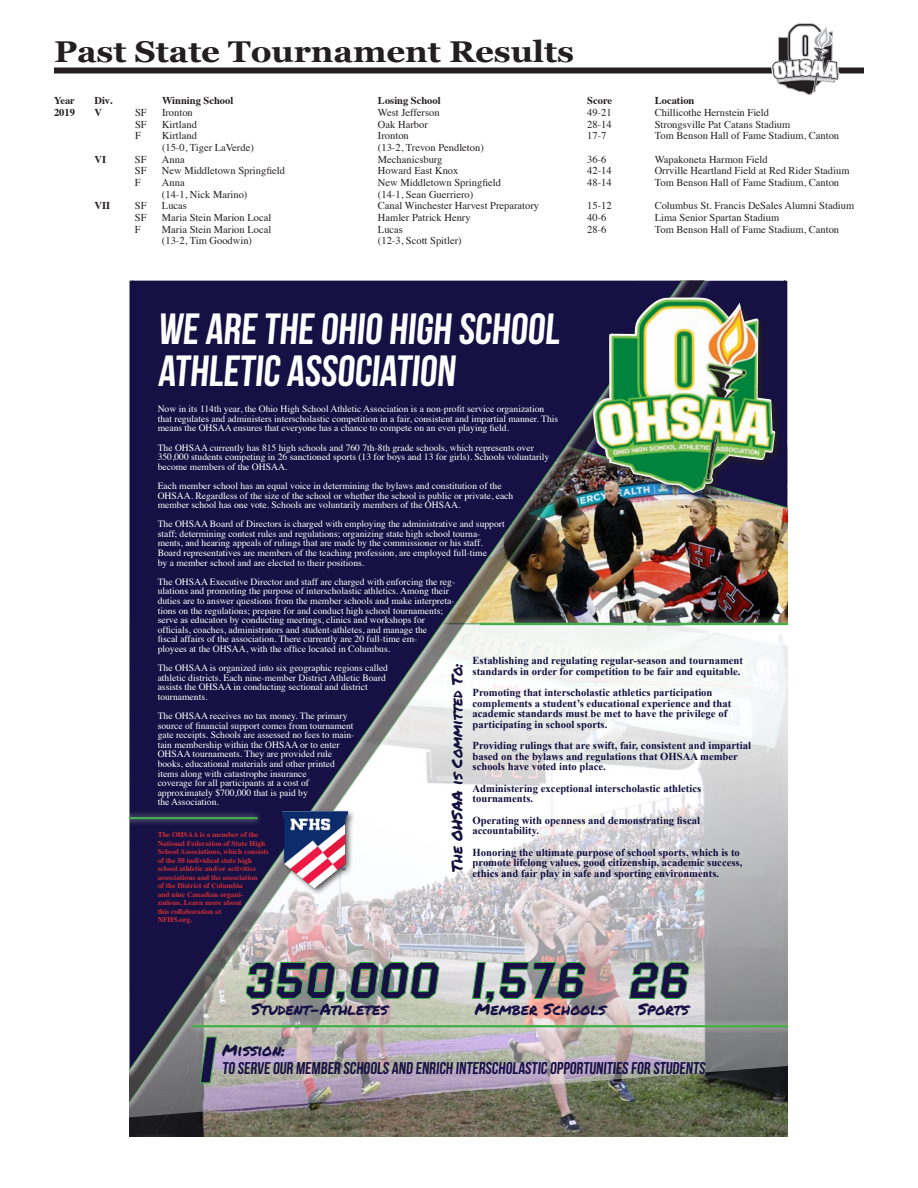
<style>
.page{position:relative;width:918px;height:1188px;background:#fff}
.page>*{position:absolute;margin:0;border:0;box-sizing:border-box;transform-origin:0 0}
.t1{font:67.05px "Blockletter";color:#171044;scale:1.11 1}
.t2{font:52.65px "Blockletter";color:#171044;scale:1.11 1}
.t3{font:700 43.65px/41.5px "Bebas Neue";color:#fff}
.t4{font:700 30px "Georgia";letter-spacing:-.005em;color:#231f20;scale:1.1 1}
.t5{font:700 17.1px "Bebas Neue";color:#171044}
.t6{font:15.9px "Permanent Marker";color:#171044}
.t7{font:14.85px "Permanent Marker";color:#120f3d}
.t8{font:700 10.65px/10.6px "Times New Roman";color:#120f3d}
.t9{font:10.5px "Times";color:#231f20}
.t10{font:700 10.5px "Times";color:#231f20}
.t11{font:9.6px/9.6px "Times";color:#fff}
.t12{font:700 7.5px/8.6px "Times";color:#cd2f35}
</style>
<div class="page">
<div style="left:54px;top:68px;width:810px;height:6px;background:#231f20"></div>
<svg style="left:771px;top:23px;width:69px;height:73px"></svg>
<img style="left:130px;top:1124px;width:657px;height:12px">
<img style="left:732px;top:525px;width:55px;height:72px">
<svg style="left:732px;top:281px;width:55px;height:244px;background:#6c5b62"></svg>
<svg style="left:130px;top:635px;width:657px;height:489px"></svg>
<img style="left:130px;top:281px;width:602px;height:834px">
<img style="left:130px;top:281px;width:592px;height:827px">
<img style="left:130px;top:281px;width:579px;height:801px">
<svg style="left:130px;top:281px;width:568px;height:795px;background:#6c6680"></svg>
<div style="left:130px;top:810px;width:134px;height:16px;background:#fff;opacity:.75"></div>
<svg style="left:130px;top:817px;width:127px;height:2px"></svg>
<div style="left:473px;top:616px;width:314px;height:16px;background:#fff;opacity:.75"></div>
<svg style="left:480px;top:623px;width:307px;height:2px"></svg>
<div style="left:186px;top:1018px;width:601px;height:16px;background:#fff;opacity:.75"></div>
<svg style="left:193px;top:1025px;width:594px;height:2px"></svg>
<div style="left:280px;top:809px;width:76px;height:87px;background:#231f20;opacity:.75"></div>
<img style="left:282px;top:811px;width:65px;height:80px">
<div style="left:591px;top:295px;width:193px;height:207px;background:#231f20;opacity:.75"></div>
<img style="left:636px;top:297px;width:55px;height:25px">
<svg style="left:130px;top:281px;width:4px;height:7px"></svg>
<h3 class="t4" style="left:54px;top:29px;width:474px">Past State Tournament Results</h3>
<p class="t10" style="left:54px;top:91px;width:22px">Year</p>
<p class="t10" style="left:94px;top:91px;width:19px">Div.</p>
<p class="t10" style="left:162px;top:91px;width:73px">Winning School</p>
<p class="t10" style="left:378px;top:91px;width:64px">Losing School</p>
<p class="t10" style="left:587px;top:91px;width:26px">Score</p>
<p class="t10" style="left:655px;top:91px;width:41px">Location</p>
<p class="t10" style="left:54px;top:103px;width:22px">2019</p>
<p class="t10" style="left:95px;top:103px;width:9px">V</p>
<p class="t9" style="left:135px;top:103px;width:13px">SF</p>
<p class="t9" style="left:162px;top:103px;width:32px">Ironton</p>
<p class="t9" style="left:378px;top:103px;width:63px">West Jefferson</p>
<p class="t9" style="left:587px;top:103px;width:26px">49-21</p>
<p class="t9" style="left:655px;top:103px;width:116px">Chillicothe Hernstein Field</p>
<p class="t9" style="left:135px;top:114px;width:13px">SF</p>
<p class="t9" style="left:162px;top:114px;width:36px">Kirtland</p>
<p class="t9" style="left:378px;top:114px;width:51px">Oak Harbor</p>
<p class="t9" style="left:587px;top:114px;width:26px">28-14</p>
<p class="t9" style="left:655px;top:114px;width:137px">Strongsville Pat Catans Stadium</p>
<p class="t9" style="left:135px;top:126px;width:7px">F</p>
<p class="t9" style="left:162px;top:126px;width:36px">Kirtland</p>
<p class="t9" style="left:378px;top:126px;width:32px">Ironton</p>
<p class="t9" style="left:587px;top:126px;width:21px">17-7</p>
<p class="t9" style="left:655px;top:126px;width:186px">Tom Benson Hall of Fame Stadium, Canton</p>
<p class="t9" style="left:162px;top:138px;width:93px">(15-0, Tiger LaVerde)</p>
<p class="t9" style="left:378px;top:138px;width:107px">(13-2, Trevon Pendleton)</p>
<p class="t10" style="left:94px;top:149px;width:13px">VI</p>
<p class="t9" style="left:135px;top:149px;width:13px">SF</p>
<p class="t9" style="left:162px;top:149px;width:24px">Anna</p>
<p class="t9" style="left:378px;top:149px;width:66px">Mechanicsburg</p>
<p class="t9" style="left:587px;top:149px;width:21px">36-6</p>
<p class="t9" style="left:655px;top:149px;width:114px">Wapakoneta Harmon Field</p>
<p class="t9" style="left:135px;top:161px;width:13px">SF</p>
<p class="t9" style="left:162px;top:161px;width:125px">New Middletown Springfield</p>
<p class="t9" style="left:378px;top:161px;width:82px">Howard East Knox</p>
<p class="t9" style="left:587px;top:161px;width:26px">42-14</p>
<p class="t9" style="left:655px;top:161px;width:196px">Orrville Heartland Field at Red Rider Stadium</p>
<p class="t9" style="left:135px;top:173px;width:7px">F</p>
<p class="t9" style="left:162px;top:173px;width:24px">Anna</p>
<p class="t9" style="left:378px;top:173px;width:125px">New Middletown Springfield</p>
<p class="t9" style="left:587px;top:173px;width:26px">48-14</p>
<p class="t9" style="left:655px;top:173px;width:186px">Tom Benson Hall of Fame Stadium, Canton</p>
<p class="t9" style="left:162px;top:184px;width:87px">(14-1, Nick Marino)</p>
<p class="t9" style="left:378px;top:184px;width:97px">(14-1, Sean Guerriero)</p>
<p class="t10" style="left:94px;top:196px;width:17px">VII</p>
<p class="t9" style="left:135px;top:196px;width:13px">SF</p>
<p class="t9" style="left:162px;top:196px;width:27px">Lucas</p>
<p class="t9" style="left:378px;top:196px;width:163px">Canal Winchester Harvest Preparatory</p>
<p class="t9" style="left:587px;top:196px;width:26px">15-12</p>
<p class="t9" style="left:655px;top:196px;width:201px">Columbus St. Francis DeSales Alumni Stadium</p>
<p class="t9" style="left:135px;top:208px;width:13px">SF</p>
<p class="t9" style="left:162px;top:208px;width:111px">Maria Stein Marion Local</p>
<p class="t9" style="left:378px;top:208px;width:94px">Hamler Patrick Henry</p>
<p class="t9" style="left:587px;top:208px;width:21px">40-6</p>
<p class="t9" style="left:655px;top:208px;width:126px">Lima Senior Spartan Stadium</p>
<p class="t9" style="left:135px;top:219px;width:7px">F</p>
<p class="t9" style="left:162px;top:219px;width:111px">Maria Stein Marion Local</p>
<p class="t9" style="left:378px;top:219px;width:27px">Lucas</p>
<p class="t9" style="left:587px;top:219px;width:21px">28-6</p>
<p class="t9" style="left:655px;top:219px;width:186px">Tom Benson Hall of Fame Stadium, Canton</p>
<p class="t9" style="left:162px;top:231px;width:92px">(13-2, Tim Goodwin)</p>
<p class="t9" style="left:378px;top:231px;width:85px">(12-3, Scott Spitler)</p>
<h3 class="t3" style="left:158px;top:308px;width:407px">WE ARE THE OHIO HIGH SCHOOL<br>ATHLETIC ASSOCIATION</h3>
<p class="t11" style="left:158px;top:403px;width:402px">Now in its 114th year, the Ohio High School Athletic Association is a non-profit service organization that regulates and administers interscholastic competition in a fair, consistent and impartial manner. This means the OHSAA ensures that everyone has a chance to compete on an even playing field.</p>
<p class="t11" style="left:158px;top:442px;width:393px">The OHSAA currently has 815 high schools and 760 7th-8th grade schools, which represents over<br>350,000 students competing in 26 sanctioned sports (13 for boys and 13 for girls). Schools voluntarily become members of the OHSAA.</p>
<p class="t11" style="left:158px;top:480px;width:357px">Each member school has an equal voice in determining the bylaws and constitution of the<br>OHSAA. Regardless of the size of the school or whether the school is public or private, each member school has one vote. Schools are voluntarily members of the OHSAA.</p>
<p class="t11" style="left:158px;top:518px;width:348px">The OHSAA Board of Directors is charged with employing the administrative and support staff; determining contest rules and regulations; organizing state high school tourna&shy;ments, and hearing appeals of rulings that are made by the commissioner or his staff.<br>Board representatives are members of the teaching profession, are employed full-time<br>by a member school and are elected to their positions.</p>
<p class="t11" style="left:158px;top:576px;width:299px">The OHSAA Executive Director and staff are charged with enforcing the reg&shy;ulations and promoting the purpose of interscholastic athletics. Among their duties are to answer questions from the member schools and make interpreta&shy;tions on the regulations; prepare for and conduct high school tournaments; serve as educators by conducting meetings, clinics and workshops for officials, coaches, administrators and student-athletes, and manage the<br>fiscal affairs of the association. There currently are 20 full-time em-<br>ployees at the OHSAA, with the office located in Columbus.</p>
<p class="t11" style="left:158px;top:662px;width:232px">The OHSAA is organized into six geographic regions called athletic districts. Each nine-member District Athletic Board assists the OHSAA in conducting sectional and district tournaments.</p>
<p class="t11" style="left:158px;top:710px;width:198px">The OHSAA receives no tax money. The primary source of financial support comes from tournament gate receipts. Schools are assessed no fees to main&shy;tain membership within the OHSAA or to enter OHSAA tournaments. They are provided rule books, educational materials and other printed items along with catastrophe insurance<br>coverage for all participants at a cost of approximately $700,000 that is paid by<br>the Association.</p>
<p class="t8" style="left:473px;top:655px;width:272px">Establishing and regulating regular-season and tournament standards in order for competition to be fair and equitable.</p>
<p class="t8" style="left:473px;top:687px;width:260px">Promoting that interscholastic athletics participation complements a student’s educational experience and that academic standards must be met to have the privilege of participating in school sports.</p>
<p class="t8" style="left:473px;top:740px;width:280px">Providing rulings that are swift, fair, consistent and impartial based on the bylaws and regulations that OHSAA member schools have voted into place.</p>
<p class="t8" style="left:473px;top:783px;width:230px">Administering exceptional interscholastic athletics tournaments.</p>
<p class="t8" style="left:473px;top:815px;width:229px">Operating with openness and demonstrating fiscal accountability.</p>
<p class="t8" style="left:473px;top:847px;width:271px">Honoring the ultimate purpose of school sports, which is to promote lifelong values, good citizenship, academic success, ethics and fair play in safe and sporting environments.</p>
<h3 class="t7" style="left:446px;top:872px;width:211px;rotate:-90deg">The OHSAA is Committed To:</h3>
<p class="t12" style="left:158px;top:830px;width:113px">The OHSAA is a member of the<br>National Federation of State High<br>School Associations, which consists of the 50 individual state high school athletic and/or activities associations and the association<br>of the District of Columbia<br>and nine Canadian organi&shy;zations. Learn more about<br>this collaboration at<br>NFHS.org.</p>
<h2 class="t2" style="left:245px;top:943px;width:411px">350,000 1,576 26</h2>
<h3 class="t6" style="left:252px;top:997px;width:138px">Student-Athletes</h3>
<h3 class="t6" style="left:475px;top:997px;width:133px">Member Schools</h3>
<h3 class="t6" style="left:638px;top:997px;width:52px">Sports</h3>
<h3 class="t6" style="left:222px;top:1038px;width:65px">Mission:</h3>
<h3 class="t5" style="left:222px;top:1058px;width:489px">TO SERVE OUR MEMBER SCHOOLS AND ENRICH INTERSCHOLASTIC OPPORTUNITIES FOR STUDENTS.</h3>
<h1 class="t1" style="left:200px;top:1012px;width:27px">1</h1>
</div>
